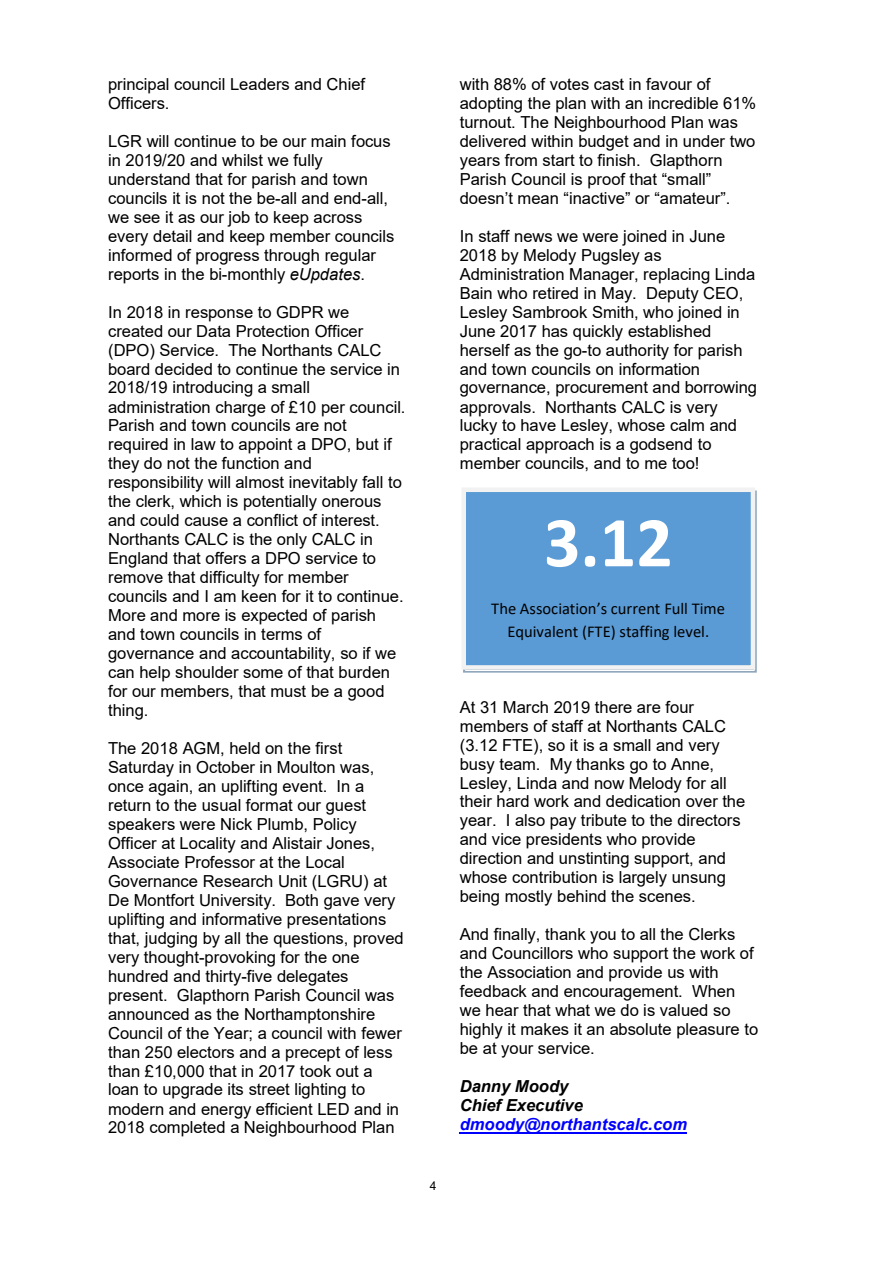
<style>
.page{position:relative;width:893px;height:1263px;background:#fff}
.page>*{position:absolute;margin:0;border:0;box-sizing:border-box;transform-origin:0 0}
.t1{font:700 72px "Calibri";color:#fff}
.t2{font:16.5px/18.9px "Arial";color:#000}
.t3{font:16.5px/23.2px "Calibri";color:#000;text-align:center}
.t4{font:italic 700 16.5px/18.9px "Arial";color:#000}
.t5{font:italic 700 16.5px "Arial";color:#00f}
.t6{font:12px "Arial";color:#000}
.s1{font-style:italic}
</style>
<div class="page">
<hr style="left:460px;top:1132px;width:227px;height:2px;background:#00f">
<div style="left:464px;top:490px;width:289px;height:177px;background:#5b9bd5"></div>
<div style="left:461px;top:488px;width:294px;height:182px;border:4px solid #f2f2f2"></div>
<p class="t2" style="left:108px;top:75px;width:258px">principal council Leaders and Chief<br>Officers.</p>
<p class="t2" style="left:108px;top:132px;width:288px">LGR will continue to be our main focus in 2019/20 and whilst we fully understand that for parish and town councils it is not the be-all and end-all, we see it as our job to keep across every detail and keep member councils informed of progress through regular reports in the bi-monthly <span class="s1">eUpdates</span>.</p>
<p class="t2" style="left:108px;top:303px;width:299px">In 2018 in response to GDPR we created our Data Protection Officer (DPO) Service. The Northants CALC board decided to continue the service in 2018/19 introducing a small administration charge of £10 per council.<br>Parish and town councils are not required in law to appoint a DPO, but if they do not the function and responsibility will almost inevitably fall to the clerk, which is potentially onerous and could cause a conflict of interest.<br>Northants CALC is the only CALC in England that offers a DPO service to remove that difficulty for member councils and I am keen for it to continue.<br>More and more is expected of parish and town councils in terms of governance and accountability, so if we can help shoulder some of that burden for our members, that must be a good thing.</p>
<p class="t2" style="left:108px;top:739px;width:297px">The 2018 AGM, held on the first Saturday in October in Moulton was, once again, an uplifting event. In a return to the usual format our guest speakers were Nick Plumb, Policy Officer at Locality and Alistair Jones, Associate Professor at the Local Governance Research Unit (LGRU) at De Montfort University. Both gave very uplifting and informative presentations that, judging by all the questions, proved very thought-provoking for the one hundred and thirty-five delegates present. Glapthorn Parish Council was announced as the Northamptonshire Council of the Year; a council with fewer than 250 electors and a precept of less than £10,000 that in 2017 took out a loan to upgrade its street lighting to modern and energy efficient LED and in 2018 completed a Neighbourhood Plan</p>
<p class="t2" style="left:460px;top:75px;width:298px">with 88% of votes cast in favour of adopting the plan with an incredible 61% turnout. The Neighbourhood Plan was delivered within budget and in under two years from start to finish. Glapthorn Parish Council is proof that “small” doesn’t mean “inactive” or “amateur”.</p>
<p class="t2" style="left:460px;top:227px;width:299px">In staff news we were joined in June 2018 by Melody Pugsley as Administration Manager, replacing Linda Bain who retired in May. Deputy CEO, Lesley Sambrook Smith, who joined in June 2017 has quickly established herself as the go-to authority for parish and town councils on information governance, procurement and borrowing approvals. Northants CALC is very lucky to have Lesley, whose calm and practical approach is a godsend to member councils, and to me too!</p>
<h1 class="t1" style="left:544px;top:512px;width:130px">3.12</h1>
<p class="t3" style="left:491px;top:598px;width:235px">The Association’s current Full Time<br>Equivalent (FTE) staffing level.</p>
<p class="t6" style="left:430px;top:1179px;width:8px">4</p>
<p class="t2" style="left:460px;top:697px;width:287px">At 31 March 2019 there are four members of staff at Northants CALC (3.12 FTE), so it is a small and very busy team. My thanks go to Anne, Lesley, Linda and now Melody for all their hard work and dedication over the year. I also pay tribute to the directors and vice presidents who provide direction and unstinting support, and whose contribution is largely unsung being mostly behind the scenes.</p>
<p class="t2" style="left:460px;top:925px;width:300px">And finally, thank you to all the Clerks and Councillors who support the work of the Association and provide us with feedback and encouragement. When we hear that what we do is valued so highly it makes it an absolute pleasure to be at your service.</p>
<p class="t4" style="left:460px;top:1077px;width:125px">Danny Moody<br>Chief Executive</p>
<p class="t5" style="left:460px;top:1115px;width:229px">dmoody@northantscalc.com</p>
</div>
